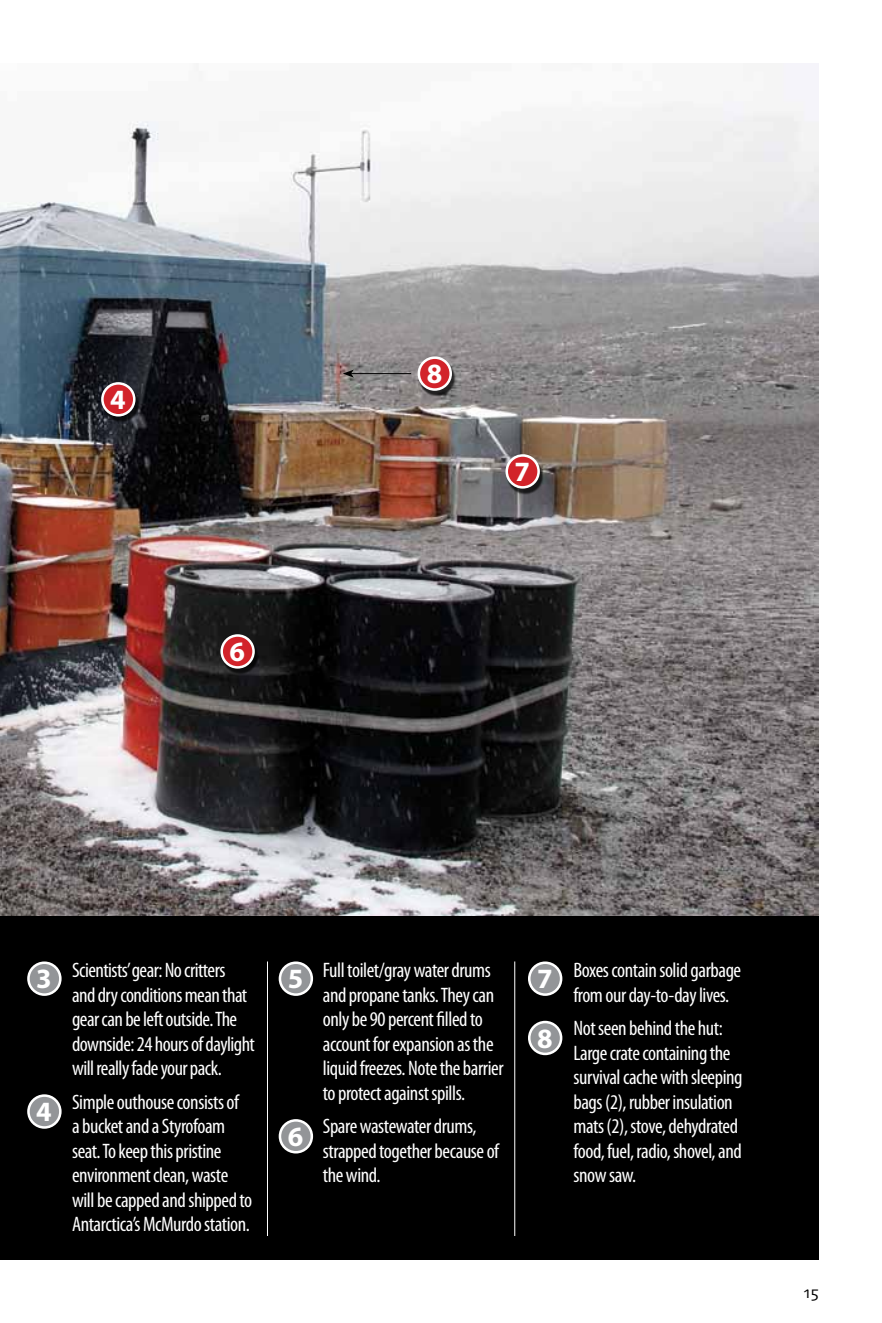
<style>
.page{position:relative;width:882px;height:1323px;background:#fff}
.page>*{position:absolute;margin:0;border:0;box-sizing:border-box;transform-origin:0 0}
.t1{font:700 28px/59.3px "Myriad Pro";color:#fff}
.t2{font:condensed 21px/24.5px "Myriad Pro";letter-spacing:-.02em;color:#fff}
.t3{font:17.5px "Skia";color:#000}
</style>
<div class="page">
<img style="left:0;top:63px;width:819px;height:854px">
<div style="left:102px;top:385px;width:37px;height:38px;background:#000;opacity:.75"></div>
<div style="left:102px;top:383px;width:32px;height:32px;background:#d2232a;border-radius:50%"></div>
<div style="left:101px;top:382px;width:35px;height:35px;border:3px solid #fff;border-radius:50%"></div>
<div style="left:222px;top:637px;width:37px;height:38px;background:#000;opacity:.75"></div>
<div style="left:222px;top:636px;width:32px;height:31px;background:#d2232a;border-radius:50%"></div>
<div style="left:220px;top:634px;width:35px;height:35px;border:3px solid #fff;border-radius:50%"></div>
<div style="left:507px;top:457px;width:37px;height:38px;background:#000;opacity:.75"></div>
<div style="left:507px;top:455px;width:32px;height:32px;background:#d2232a;border-radius:50%"></div>
<div style="left:506px;top:454px;width:34px;height:35px;border:3px solid #fff;border-radius:50%"></div>
<div style="left:419px;top:360px;width:37px;height:37px;background:#000;opacity:.75"></div>
<div style="left:419px;top:358px;width:32px;height:32px;background:#d2232a;border-radius:50%"></div>
<div style="left:418px;top:356px;width:34px;height:35px;border:3px solid #fff;border-radius:50%"></div>
<hr style="left:351px;top:373px;width:60px;height:1px;background:#000">
<svg style="left:343px;top:370px;width:11px;height:8px"></svg>
<div style="left:0;top:917px;width:819px;height:343px;background:#000"></div>
<div style="left:280px;top:963px;width:32px;height:32px;background:#939598;border-radius:50%"></div>
<div style="left:279px;top:961px;width:34px;height:35px;border:3px solid #fff;border-radius:50%"></div>
<div style="left:529px;top:963px;width:32px;height:32px;background:#939598;border-radius:50%"></div>
<div style="left:528px;top:961px;width:34px;height:35px;border:3px solid #fff;border-radius:50%"></div>
<div style="left:529px;top:1024px;width:37px;height:37px;background:#000;opacity:.75"></div>
<div style="left:529px;top:1022px;width:32px;height:32px;background:#939598;border-radius:50%"></div>
<div style="left:528px;top:1021px;width:34px;height:34px;border:3px solid #fff;border-radius:50%"></div>
<div style="left:280px;top:1120px;width:32px;height:32px;background:#939598;border-radius:50%"></div>
<div style="left:279px;top:1119px;width:34px;height:35px;border:3px solid #fff;border-radius:50%"></div>
<hr style="left:267px;top:961px;width:1px;height:275px;background:#fff">
<hr style="left:514px;top:961px;width:1px;height:275px;background:#fff">
<div style="left:28px;top:963px;width:32px;height:32px;background:#939598;border-radius:50%"></div>
<div style="left:27px;top:961px;width:35px;height:35px;border:3px solid #fff;border-radius:50%"></div>
<div style="left:28px;top:1096px;width:32px;height:31px;background:#939598;border-radius:50%"></div>
<div style="left:27px;top:1094px;width:35px;height:35px;border:3px solid #fff;border-radius:50%"></div>
<h1 class="t1" style="left:110px;top:369px;width:17px">4</h1>
<h1 class="t1" style="left:230px;top:621px;width:17px">6</h1>
<h1 class="t1" style="left:427px;top:343px;width:17px">8</h1>
<h1 class="t1" style="left:515px;top:441px;width:17px">7</h1>
<h1 class="t1" style="left:36px;top:948px;width:17px">3</h1>
<h1 class="t1" style="left:36px;top:1081px;width:17px">4</h1>
<p class="t2" style="left:72px;top:958px;width:184px">Scientists’gear: No critters<br>and dry conditions mean that gear can be left outside. The downside: 24 hours of daylight will really fade your pack.</p>
<p class="t2" style="left:72px;top:1089px;width:182px">Simple outhouse consists of<br>a bucket and a Styrofoam seat. To keep this pristine environment clean, waste will be capped and shipped to<br>Antarctica’s McMurdo station.</p>
<p class="t2" style="left:323px;top:958px;width:182px">Full toilet/gray water drums and propane tanks. They can only be 90 percent filled to account for expansion as the liquid freezes. Note the barrier to protect against spills.</p>
<p class="t2" style="left:323px;top:1114px;width:178px">Spare wastewater drums, strapped together because of the wind.</p>
<h1 class="t1" style="left:288px;top:948px;width:17px">5</h1>
<h1 class="t1" style="left:537px;top:948px;width:17px">7<br>8</h1>
<h1 class="t1" style="left:288px;top:1106px;width:17px">6</h1>
<p class="t2" style="left:573px;top:958px;width:169px">Boxes contain solid garbage from our day-to-day lives.</p>
<p class="t2" style="left:573px;top:1016px;width:171px">Not seen behind the hut:<br>Large crate containing the survival cache with sleeping bags (2), rubber insulation mats (2), stove, dehydrated food, fuel, radio, shovel, and snow saw.</p>
<p class="t3" style="left:804px;top:1282px;width:17px">15</p>
</div>
